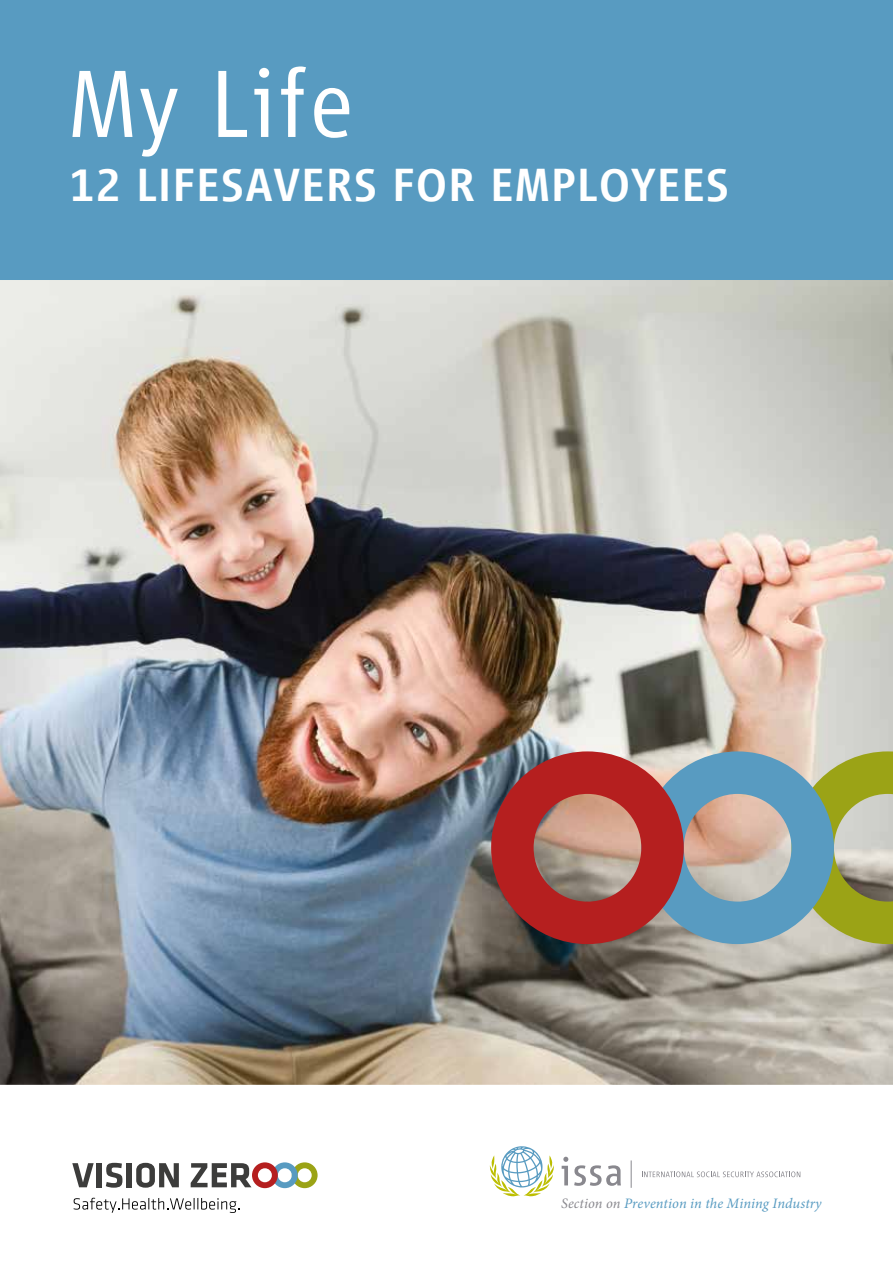
<style>
.page{position:relative;width:893px;height:1263px;background:#fff}
.page>*{position:absolute;margin:0;border:0;box-sizing:border-box;transform-origin:0 0}
.t1{font:300 99px "Vialog LT Com";letter-spacing:.03em;color:#fff}
.t2{font:500 48px "Vialog LT Com";letter-spacing:.02em;color:#fff}
.t3{font:italic 14.4px "Minion Pro";letter-spacing:.005em;color:#589bc1}
.s1{color:#89888e}
</style>
<div class="page">
<div style="left:0;top:0;width:893px;height:280px;background:#589bc1"></div>
<img style="left:0;top:280px;width:893px;height:804px">
<svg style="left:72px;top:1163px;width:22px;height:24px"></svg>
<div style="left:96px;top:1163px;width:6px;height:24px;background:#3c3c3b"></div>
<svg style="left:106px;top:1163px;width:16px;height:25px"></svg>
<div style="left:126px;top:1163px;width:6px;height:24px;background:#3c3c3b"></div>
<svg style="left:136px;top:1163px;width:43px;height:25px"></svg>
<svg style="left:191px;top:1162px;width:127px;height:26px"></svg>
<svg style="left:74px;top:1198px;width:166px;height:15px"></svg>
<svg style="left:490px;top:1146px;width:64px;height:50px"></svg>
<svg style="left:562px;top:1157px;width:59px;height:29px"></svg>
<svg style="left:642px;top:1171px;width:158px;height:6px"></svg>
<svg style="left:631px;top:1160px;width:1px;height:28px"></svg>
<svg style="left:491px;top:751px;width:402px;height:193px;background:#a08177"></svg>
<h1 class="t1" style="left:69px;top:49px;width:286px">My Life</h1>
<h2 class="t2" style="left:69px;top:159px;width:662px">12 LIFESAVERS FOR EMPLOYEES</h2>
<p class="t3" style="left:561px;top:1193px;width:262px"><span class="s1">Section on</span> Prevention in the Mining Industry</p>
</div>
